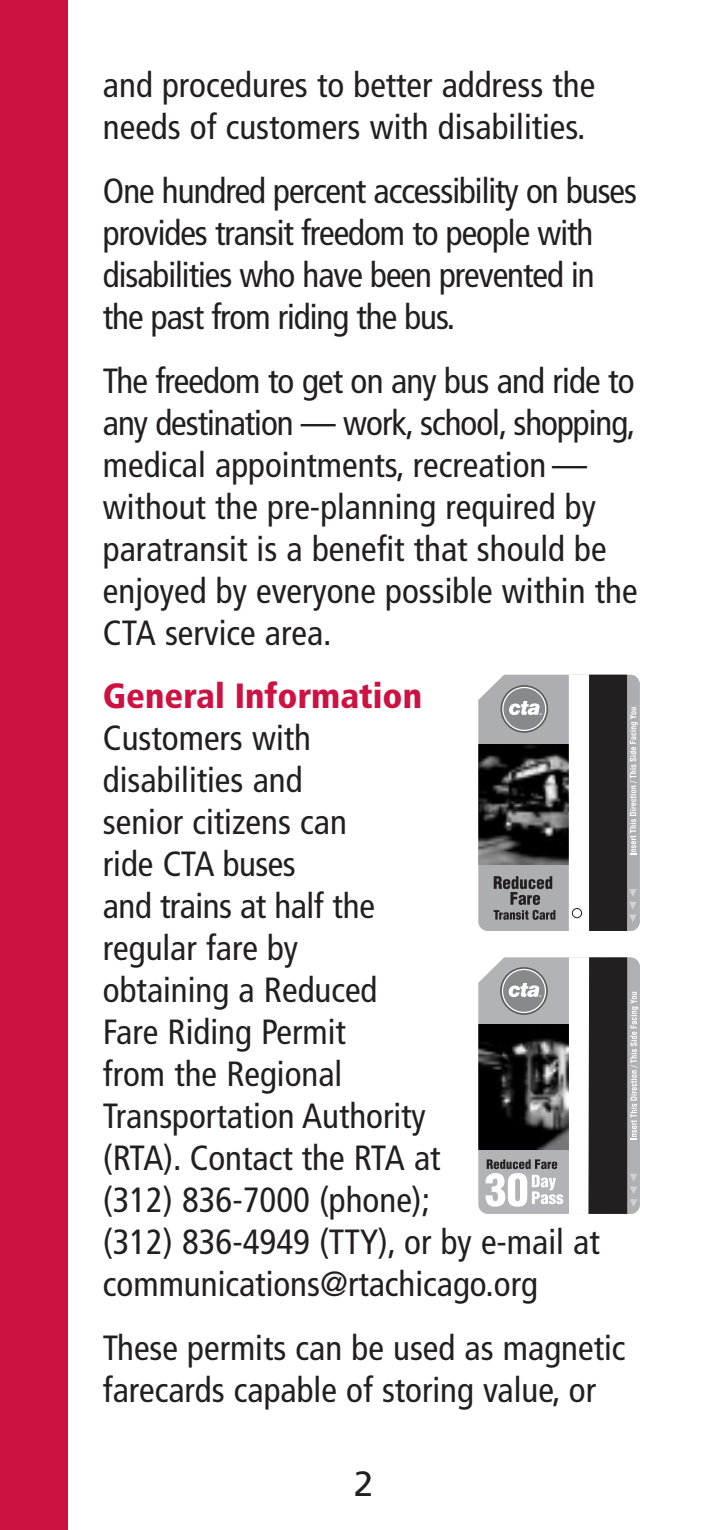
<style>
.page{position:relative;width:720px;height:1530px;background:#fff}
.page>*{position:absolute;margin:0;border:0;box-sizing:border-box;transform-origin:0 0}
.t1{font:condensed 35px/42px "Frutiger";color:#231f20}
.t2{font:condensed 35px/42px "Frutiger";letter-spacing:-.03em;color:#231f20}
.t3{font:900 condensed 35px "Frutiger";color:#cd1141}
.t4{font:35px "Frutiger";color:#231f20}
</style>
<div class="page">
<div style="left:0;top:0;width:68px;height:1530px;background:#cd1141"></div>
<svg style="left:478px;top:675px;width:162px;height:256px;background:#747375"></svg>
<svg style="left:478px;top:957px;width:162px;height:257px"></svg>
<p class="t1" style="left:103px;top:67px;width:494px">and procedures to better address the needs of customers with disabilities.</p>
<p class="t2" style="left:103px;top:173px;width:536px">One hundred percent accessibility on buses provides transit freedom to people with disabilities who have been prevented in the past from riding the bus.</p>
<p class="t1" style="left:103px;top:362px;width:536px">The freedom to get on any bus and ride to any destination — work, school, shopping, medical appointments, recreation — without the pre-planning required by paratransit is a benefit that should be enjoyed by everyone possible within the CTA service area.</p>
<p class="t3" style="left:103px;top:682px;width:321px">General Information</p>
<p class="t1" style="left:103px;top:720px;width:498px">Customers with<br>disabilities and<br>senior citizens can<br>ride CTA buses<br>and trains at half the<br>regular fare by<br>obtaining a Reduced<br>Fare Riding Permit<br>from the Regional<br>Transportation Authority<br>(RTA). Contact the RTA at<br>(312) 836-7000 (phone);<br>(312) 836-4949 (TTY), or by e-mail at communications@rtachicago.org</p>
<p class="t1" style="left:103px;top:1330px;width:524px">These permits can be used as magnetic farecards capable of storing value, or</p>
<p class="t4" style="left:354px;top:1470px;width:21px">2</p>
</div>
